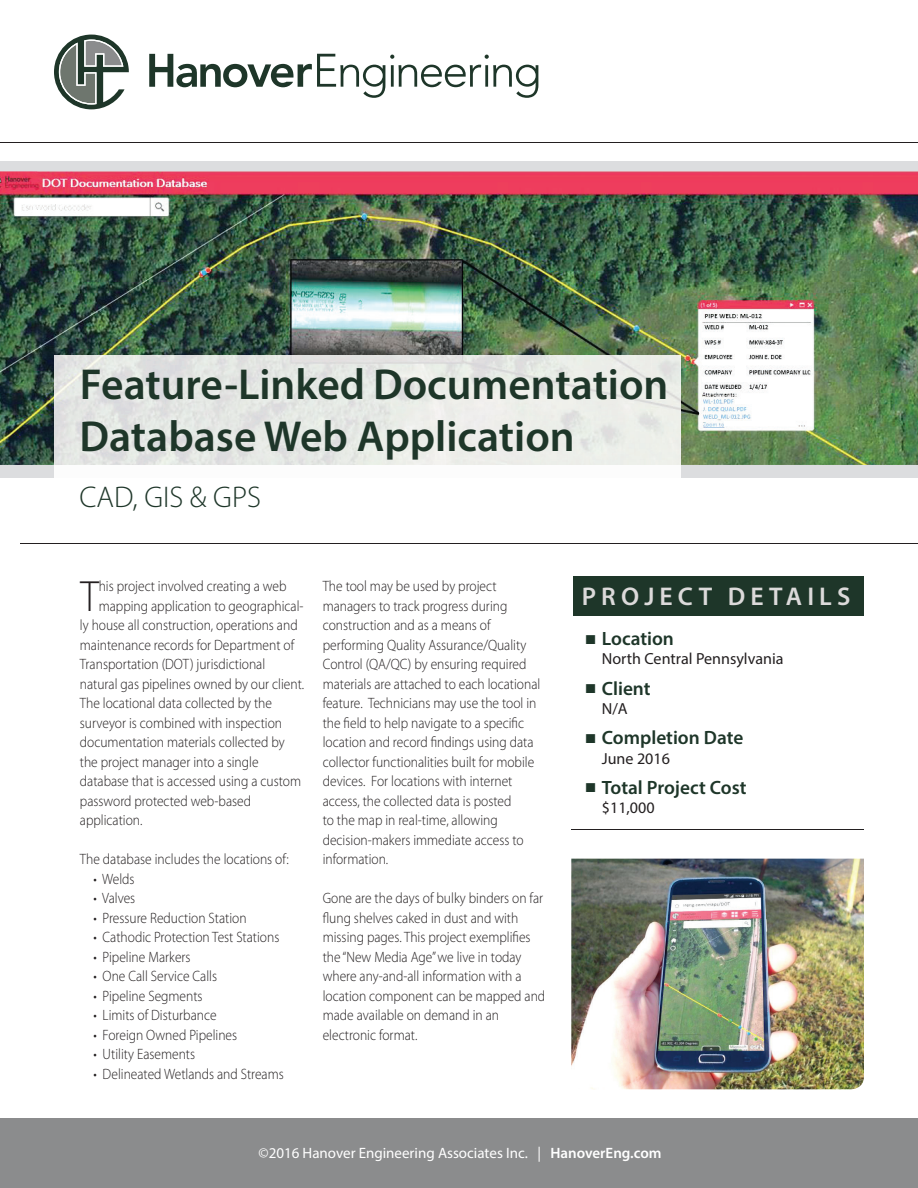
<style>
.page{position:relative;width:918px;height:1188px;background:#fff}
.page>*{position:absolute;margin:0;border:0;box-sizing:border-box;transform-origin:0 0}
.t1{font:300 43.95px "Myriad Pro";color:#231f20;scale:.9 1}
.t2{font:600 43.5px/52.2px "Myriad Pro";color:#1e3629}
.t3{font:300 30px "Myriad Pro";color:#1e3629}
.t4{font:600 25.65px "Myriad Pro";letter-spacing:.2em;color:#dcdada}
.t5{font:600 19.35px "Myriad Pro";color:#1e3629}
.t6{font:16.05px "Myriad Pro";color:#231f20}
.t7{font:300 15px/19.5px "Myriad Pro";color:#231f20;scale:.9 1}
.t8{font:15px "Myriad Pro";color:#fff}
.s1{font-weight:600}
</style>
<div class="page">
<div style="left:0;top:161px;width:918px;height:316px;background:#dcdddf"></div>
<div style="left:0;top:1118px;width:918px;height:70px;background:#8b8c8d"></div>
<svg style="left:149px;top:54px;width:389px;height:44px"></svg>
<svg style="left:54px;top:35px;width:75px;height:74px"></svg>
<img style="left:0;top:171px;width:918px;height:294px">
<hr style="left:0;top:142px;width:918px;height:1px;background:#231f20">
<hr style="left:21px;top:543px;width:897px;height:1px;background:#231f20">
<div style="left:54px;top:465px;width:626px;height:12px;background:#fcfcfc"></div>
<img style="left:54px;top:355px;width:626px;height:110px">
<img style="left:571px;top:859px;width:293px;height:230px">
<div style="left:573px;top:576px;width:291px;height:40px;background:#1e3629"></div>
<hr style="left:571px;top:830px;width:293px;height:1px;background:#231f20">
<h2 class="t2" style="left:79px;top:357px;width:591px">Feature-Linked Documentation<br>Database Web Application</h2>
<h3 class="t3" style="left:79px;top:479px;width:183px">CAD, GIS &amp; GPS</h3>
<h1 class="t1" style="left:80px;top:570px;width:22px">T</h1>
<p class="t7" style="left:99px;top:576px;width:210px">his project involved creating a web</p>
<p class="t7" style="left:99px;top:596px;width:229px">mapping application to geographical-</p>
<p class="t7" style="left:80px;top:615px;width:243px">ly house all construction, operations and</p>
<p class="t7" style="left:80px;top:635px;width:240px">maintenance records for Department of</p>
<p class="t7" style="left:80px;top:654px;width:207px">Transportation (DOT) jurisdictional</p>
<p class="t7" style="left:80px;top:674px;width:251px">natural gas pipelines owned by our client.</p>
<p class="t7" style="left:80px;top:693px;width:215px">The locational data collected by the</p>
<p class="t7" style="left:80px;top:713px;width:226px">surveyor is combined with inspection</p>
<p class="t7" style="left:80px;top:732px;width:229px">documentation materials collected by</p>
<p class="t7" style="left:80px;top:752px;width:200px">the project manager into a single</p>
<p class="t7" style="left:80px;top:771px;width:247px">database that is accessed using a custom</p>
<p class="t7" style="left:80px;top:791px;width:192px">password protected web-based</p>
<p class="t7" style="left:80px;top:810px;width:71px">application.</p>
<p class="t7" style="left:80px;top:849px;width:234px">The database includes the locations of:</p>
<p class="t7" style="left:93px;top:869px;width:47px">• Welds</p>
<p class="t7" style="left:93px;top:888px;width:48px">• Valves</p>
<p class="t7" style="left:93px;top:908px;width:172px">• Pressure Reduction Station</p>
<p class="t7" style="left:93px;top:927px;width:208px">• Cathodic Protection Test Stations</p>
<p class="t7" style="left:93px;top:947px;width:110px">• Pipeline Markers</p>
<p class="t7" style="left:93px;top:966px;width:139px">• One Call Service Calls</p>
<p class="t7" style="left:93px;top:986px;width:123px">• Pipeline Segments</p>
<p class="t7" style="left:93px;top:1005px;width:138px">• Limits of Disturbance</p>
<p class="t7" style="left:93px;top:1025px;width:161px">• Foreign Owned Pipelines</p>
<p class="t7" style="left:93px;top:1044px;width:115px">• Utility Easements</p>
<p class="t7" style="left:93px;top:1064px;width:213px">• Delineated Wetlands and Streams</p>
<p class="t7" style="left:323px;top:576px;width:243px">The tool may be used by project managers to track progress during construction and as a means of performing Quality Assurance/Quality Control (QA/QC) by ensuring required materials are attached to each locational feature. Technicians may use the tool in the field to help navigate to a specific location and record findings using data collector functionalities built for mobile devices. For locations with internet access, the collected data is posted<br>to the map in real-time, allowing decision-makers immediate access to information.</p>
<p class="t7" style="left:323px;top:888px;width:249px">Gone are the days of bulky binders on far flung shelves caked in dust and with missing pages. This project exemplifies the “New Media Age” we live in today where any-and-all information with a location component can be mapped and made available on demand in an electronic format.</p>
<h3 class="t4" style="left:582px;top:580px;width:270px">PROJECT DETAILS</h3>
<p class="t5" style="left:586px;top:626px;width:90px">■ Location</p>
<p class="t6" style="left:602px;top:649px;width:183px">North Central Pennsylvania</p>
<p class="t5" style="left:586px;top:676px;width:66px">■ Client</p>
<p class="t6" style="left:602px;top:699px;width:27px">N/A</p>
<p class="t5" style="left:586px;top:726px;width:159px">■ Completion Date</p>
<p class="t6" style="left:602px;top:748px;width:70px">June 2016</p>
<p class="t5" style="left:586px;top:775px;width:162px">■ Total Project Cost</p>
<p class="t6" style="left:602px;top:798px;width:54px">$11,000</p>
<p class="t8" style="left:259px;top:1143px;width:405px">©2016 Hanover Engineering Associates Inc. | <span class="s1">HanoverEng.com</span></p>
</div>
